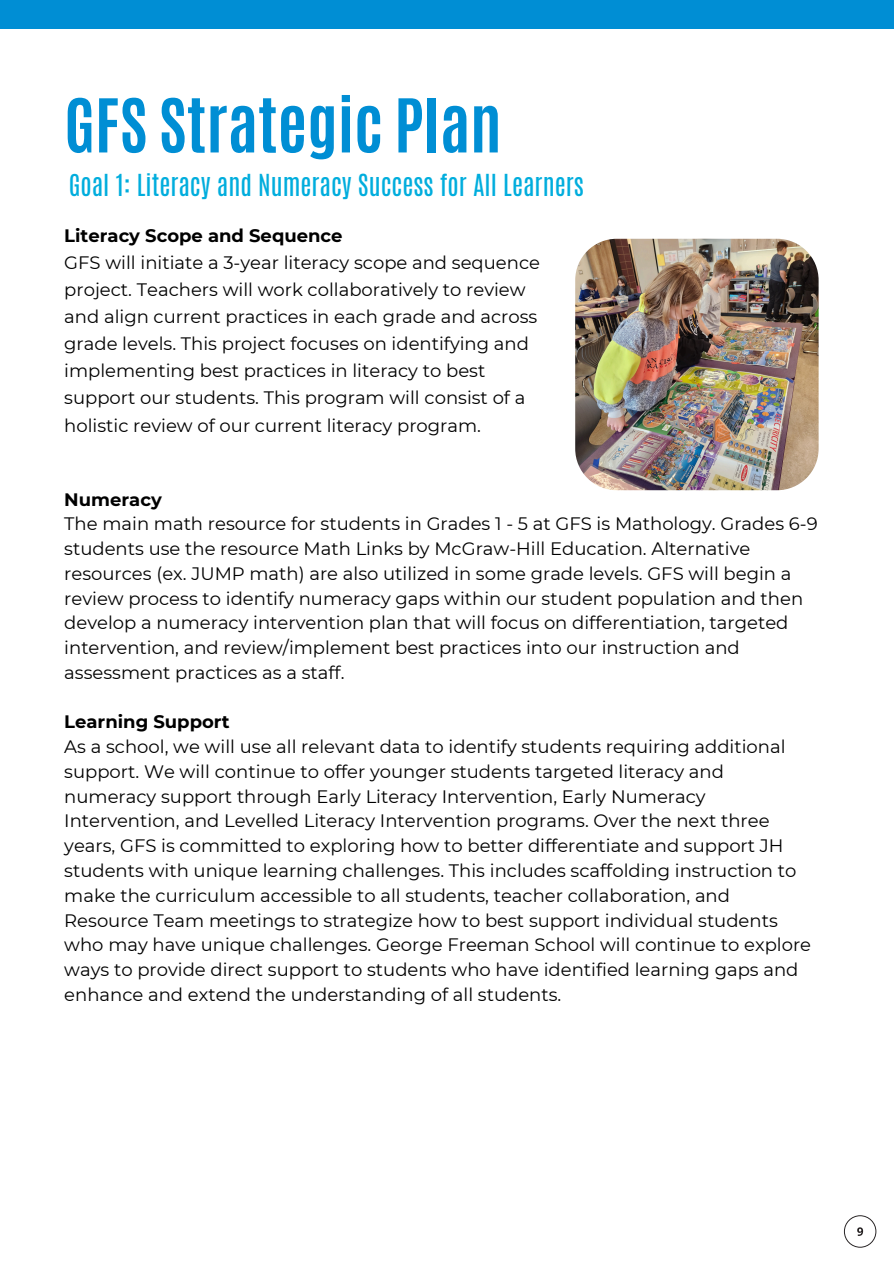
<style>
.page{position:relative;width:894px;height:1264px;background:#fff}
.page>*{position:absolute;margin:0;border:0;box-sizing:border-box;transform-origin:0 0}
.t1{font:700 63px "Antonio";color:#008ed4}
.t2{font:25.35px "Antonio";color:#00addd}
.t3{font:18px/24.8px "Montserrat";color:#000}
.t4{font:700 18px "Montserrat";color:#000}
</style>
<div class="page">
<div style="left:0;top:0;width:893px;height:29px;background:#008ed4"></div>
<img style="left:575px;top:239px;width:243px;height:251px;border-radius:41px">
<svg style="left:843px;top:1215px;width:33px;height:32px"></svg>
<h2 class="t1" style="left:64px;top:80px;width:438px">GFS Strategic Plan</h2>
<p class="t2" style="left:69px;top:167px;width:516px">Goal 1: Literacy and Numeracy Success for All Learners</p>
<p class="t4" style="left:64px;top:225px;width:280px">Literacy Scope and Sequence</p>
<p class="t3" style="left:64px;top:249px;width:477px;line-height:27px">GFS will initiate a 3-year literacy scope and sequence project. Teachers will work collaboratively to review and align current practices in each grade and across grade levels. This project focuses on identifying and implementing best practices in literacy to best support our students. This program will consist of a holistic review of our current literacy program.</p>
<p class="t4" style="left:64px;top:488px;width:99px">Numeracy</p>
<p class="t3" style="left:64px;top:511px;width:754px">The main math resource for students in Grades 1 - 5 at GFS is Mathology. Grades 6-9 students use the resource Math Links by McGraw-Hill Education. Alternative resources (ex. JUMP math) are also utilized in some grade levels. GFS will begin a review process to identify numeracy gaps within our student population and then develop a numeracy intervention plan that will focus on differentiation, targeted intervention, and review/implement best practices into our instruction and assessment practices as a staff.</p>
<p class="t4" style="left:64px;top:711px;width:167px">Learning Support</p>
<p class="t3" style="left:64px;top:734px;width:748px">As a school, we will use all relevant data to identify students requiring additional support. We will continue to offer younger students targeted literacy and numeracy support through Early Literacy Intervention, Early Numeracy Intervention, and Levelled Literacy Intervention programs. Over the next three years, GFS is committed to exploring how to better differentiate and support JH students with unique learning challenges. This includes scaffolding instruction to make the curriculum accessible to all students, teacher collaboration, and Resource Team meetings to strategize how to best support individual students who may have unique challenges. George Freeman School will continue to explore ways to provide direct support to students who have identified learning gaps and enhance and extend the understanding of all students.</p>
</div>
